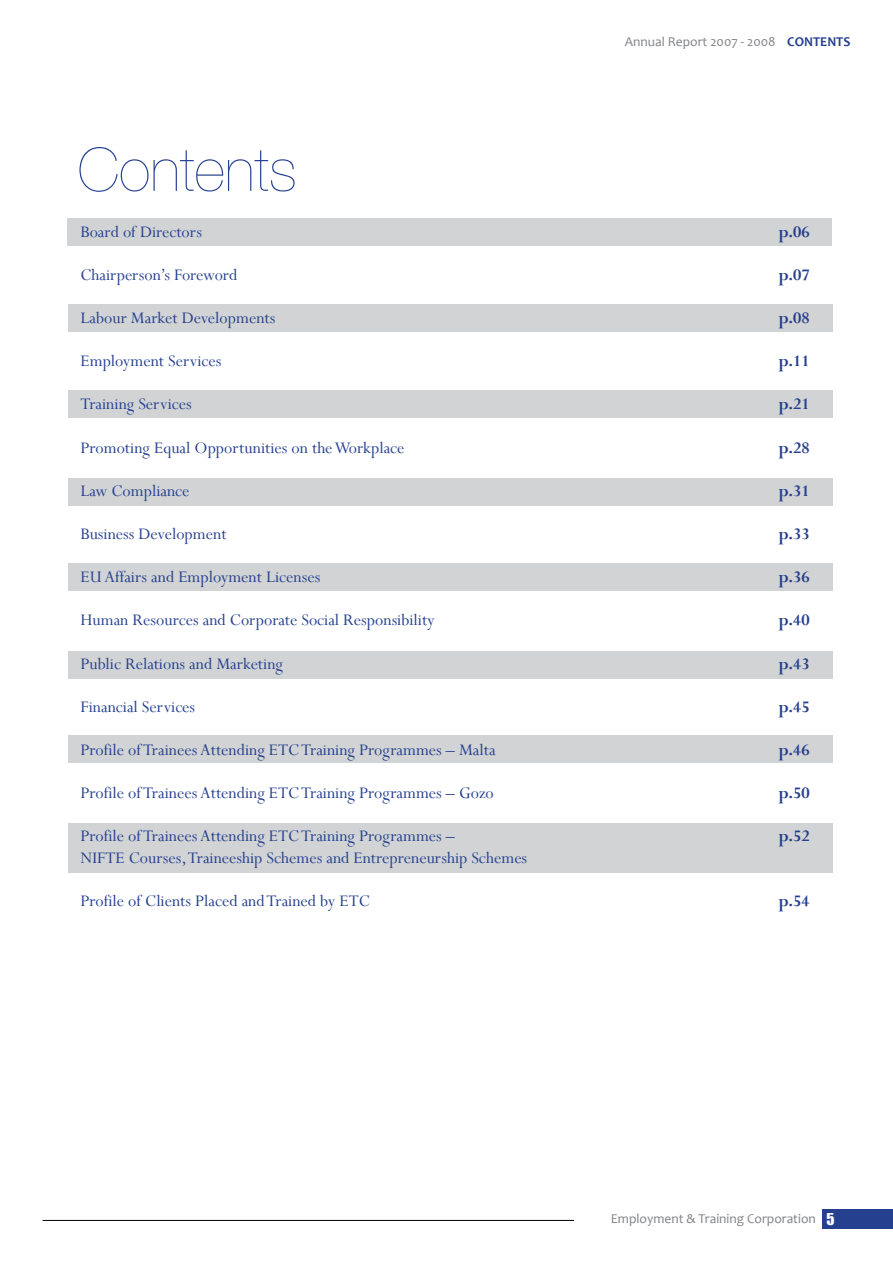
<style>
.page{position:relative;width:893px;height:1263px;background:#fff}
.page>*{position:absolute;margin:0;border:0;box-sizing:border-box;transform-origin:0 0}
.t1{font:200 60px "Helvetica Neue";color:#25408f}
.t2{font:18px "Perpetua";color:#25408f}
.t3{font:700 18px "Perpetua";color:#25408f}
.t4{font:13.5px "Candara";color:#808285}
.s1{font-weight:700;color:#25408f}
.s2{font-family:"Impact";font-size:15px;color:#fff}
</style>
<div class="page">
<div style="left:822px;top:1209px;width:71px;height:19px;background:#25408f"></div>
<hr style="left:43px;top:1220px;width:531px;height:1px;background:#000">
<div style="left:67px;top:218px;width:765px;height:28px;background:#d1d3d4"></div>
<div style="left:68px;top:304px;width:764px;height:28px;background:#d1d3d4"></div>
<div style="left:68px;top:390px;width:764px;height:28px;background:#d1d3d4"></div>
<div style="left:68px;top:479px;width:764px;height:27px;background:#d1d3d4"></div>
<div style="left:68px;top:564px;width:764px;height:27px;background:#d1d3d4"></div>
<div style="left:68px;top:651px;width:764px;height:27px;background:#d1d3d4"></div>
<div style="left:68px;top:736px;width:764px;height:27px;background:#d1d3d4"></div>
<div style="left:68px;top:823px;width:764px;height:50px;background:#d1d3d4"></div>
<h1 class="t1" style="left:78px;top:135px;width:220px">Contents</h1>
<p class="t4" style="left:625px;top:33px;width:227px">Annual Report 2007 - 2008 <span class="s1">CONTENTS</span></p>
<p class="t2" style="left:81px;top:220px;width:123px">Board of Directors</p>
<p class="t3" style="left:779px;top:220px;width:33px">p.06</p>
<p class="t2" style="left:81px;top:263px;width:158px">Chairperson’s Foreword</p>
<p class="t3" style="left:779px;top:263px;width:33px">p.07</p>
<p class="t2" style="left:81px;top:306px;width:196px">Labour Market Developments</p>
<p class="t3" style="left:779px;top:306px;width:33px">p.08</p>
<p class="t2" style="left:81px;top:350px;width:142px">Employment Services</p>
<p class="t3" style="left:779px;top:350px;width:33px">p.11</p>
<p class="t2" style="left:81px;top:393px;width:113px">Training Services</p>
<p class="t3" style="left:779px;top:393px;width:33px">p.21</p>
<p class="t2" style="left:81px;top:436px;width:325px">Promoting Equal Opportunities on the Workplace</p>
<p class="t3" style="left:779px;top:436px;width:33px">p.28</p>
<p class="t2" style="left:81px;top:479px;width:110px">Law Compliance</p>
<p class="t3" style="left:779px;top:479px;width:33px">p.31</p>
<p class="t2" style="left:81px;top:522px;width:148px">Business Development</p>
<p class="t3" style="left:779px;top:522px;width:33px">p.33</p>
<p class="t2" style="left:81px;top:566px;width:241px">EU Affairs and Employment Licenses</p>
<p class="t3" style="left:779px;top:566px;width:33px">p.36</p>
<p class="t2" style="left:81px;top:609px;width:356px">Human Resources and Corporate Social Responsibility</p>
<p class="t3" style="left:779px;top:609px;width:33px">p.40</p>
<p class="t2" style="left:81px;top:652px;width:204px">Public Relations and Marketing</p>
<p class="t3" style="left:779px;top:652px;width:33px">p.43</p>
<p class="t2" style="left:81px;top:695px;width:116px">Financial Services</p>
<p class="t3" style="left:779px;top:695px;width:33px">p.45</p>
<p class="t2" style="left:81px;top:738px;width:417px">Profile of Trainees Attending ETC Training Programmes – Malta</p>
<p class="t3" style="left:779px;top:738px;width:33px">p.46</p>
<p class="t2" style="left:81px;top:782px;width:415px">Profile of Trainees Attending ETC Training Programmes – Gozo</p>
<p class="t3" style="left:779px;top:782px;width:33px">p.50</p>
<p class="t2" style="left:81px;top:825px;width:376px">Profile of Trainees Attending ETC Training Programmes –</p>
<p class="t3" style="left:779px;top:825px;width:33px">p.52</p>
<p class="t2" style="left:81px;top:846px;width:448px">NIFTE Courses, Traineeship Schemes and Entrepreneurship Schemes</p>
<p class="t2" style="left:81px;top:890px;width:291px">Profile of Clients Placed and Trained by ETC</p>
<p class="t3" style="left:779px;top:890px;width:33px">p.54</p>
<p class="t4" style="left:611px;top:1210px;width:225px">Employment &amp; Training Corporation <span class="s2">5</span></p>
</div>
